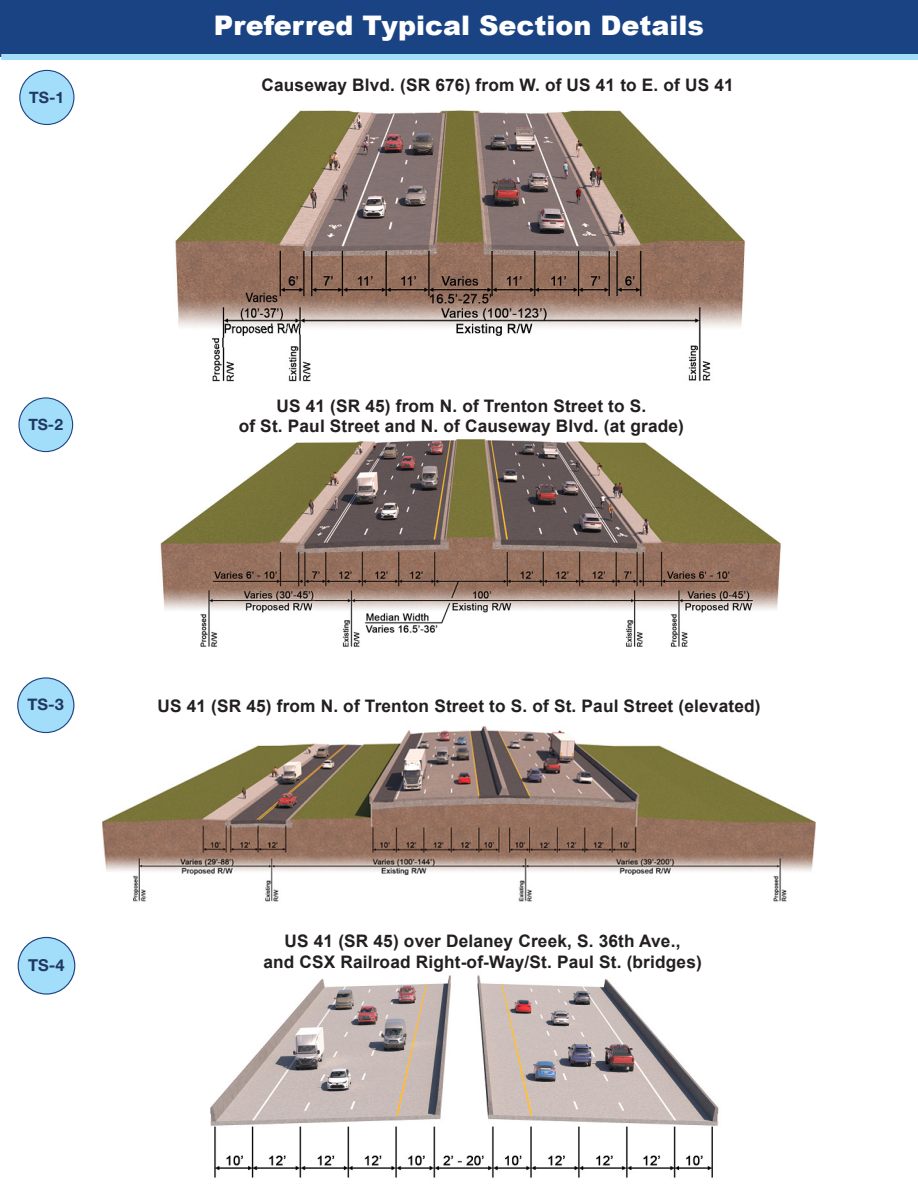
<style>
.page{position:relative;width:918px;height:1188px;background:#fff}
.page>*{position:absolute;margin:0;border:0;box-sizing:border-box;transform-origin:0 0}
.t1{font:900 27px "Arial";color:#fff}
.t2{font:700 17.25px "Arial";letter-spacing:.01em;color:#231f20}
.t3{font:700 16.5px "Helvetica Neue LT Pro";color:#203864}
.t4{font:700 15.9px "Helvetica Neue LT Pro";color:#203864}
.t5{font:700 15.75px "Helvetica Neue LT Pro";color:#203864}
.t6{font:700 15.6px "Helvetica Neue LT Pro";color:#203864}
</style>
<div class="page">
<img style="left:175px;top:110px;width:570px;height:272px">
<img style="left:103px;top:726px;width:713px;height:176px">
<div style="left:20px;top:70px;width:54px;height:54px;background:#a2def9;border-radius:50%"></div>
<div style="left:19px;top:70px;width:55px;height:55px;border:1px solid #1e4383;border-radius:50%"></div>
<img style="left:160px;top:439px;width:621px;height:208px">
<div style="left:19px;top:398px;width:54px;height:54px;background:#a2def9;border-radius:50%"></div>
<div style="left:18px;top:397px;width:55px;height:55px;border:1px solid #1e4383;border-radius:50%"></div>
<div style="left:18px;top:678px;width:56px;height:55px;background:#a2def9;border-radius:50%"></div>
<div style="left:17px;top:677px;width:57px;height:56px;border:1px solid #1e4383;border-radius:50%"></div>
<img style="left:210px;top:975px;width:509px;height:203px">
<div style="left:18px;top:937px;width:57px;height:57px;background:#a2def9;border-radius:50%"></div>
<div style="left:18px;top:937px;width:57px;height:58px;border:1px solid #1e4383;border-radius:50%"></div>
<div style="left:1px;top:0;width:917px;height:57px;background:#1a4383"></div>
<div style="left:1px;top:54px;width:917px;height:6px;background:#a2def8"></div>
<p class="t5" style="left:29px;top:87px;width:36px">TS-1</p>
<p class="t1" style="left:214px;top:6px;width:492px">Preferred Typical Section Details</p>
<p class="t2" style="left:261px;top:72px;width:474px">Causeway Blvd. (SR 676) from W. of US 41 to E. of US 41</p>
<p class="t2" style="left:276px;top:393px;width:371px">US 41 (SR 45) from N. of Trenton Street to S.</p>
<p class="t6" style="left:28px;top:415px;width:36px">TS-2</p>
<p class="t2" style="left:239px;top:414px;width:447px">of St. Paul Street and N. of Causeway Blvd. (at grade)</p>
<p class="t4" style="left:28px;top:695px;width:38px">TS-3</p>
<p class="t2" style="left:157px;top:694px;width:605px">US 41 (SR 45) from N. of Trenton Street to S. of St. Paul Street (elevated)</p>
<p class="t3" style="left:28px;top:955px;width:38px">TS-4</p>
<p class="t2" style="left:285px;top:929px;width:397px">US 41 (SR 45) over Delaney Creek, S. 36th Ave.,</p>
<p class="t2" style="left:263px;top:950px;width:440px">and CSX Railroad Right-of-Way/St. Paul St. (bridges)</p>
</div>
